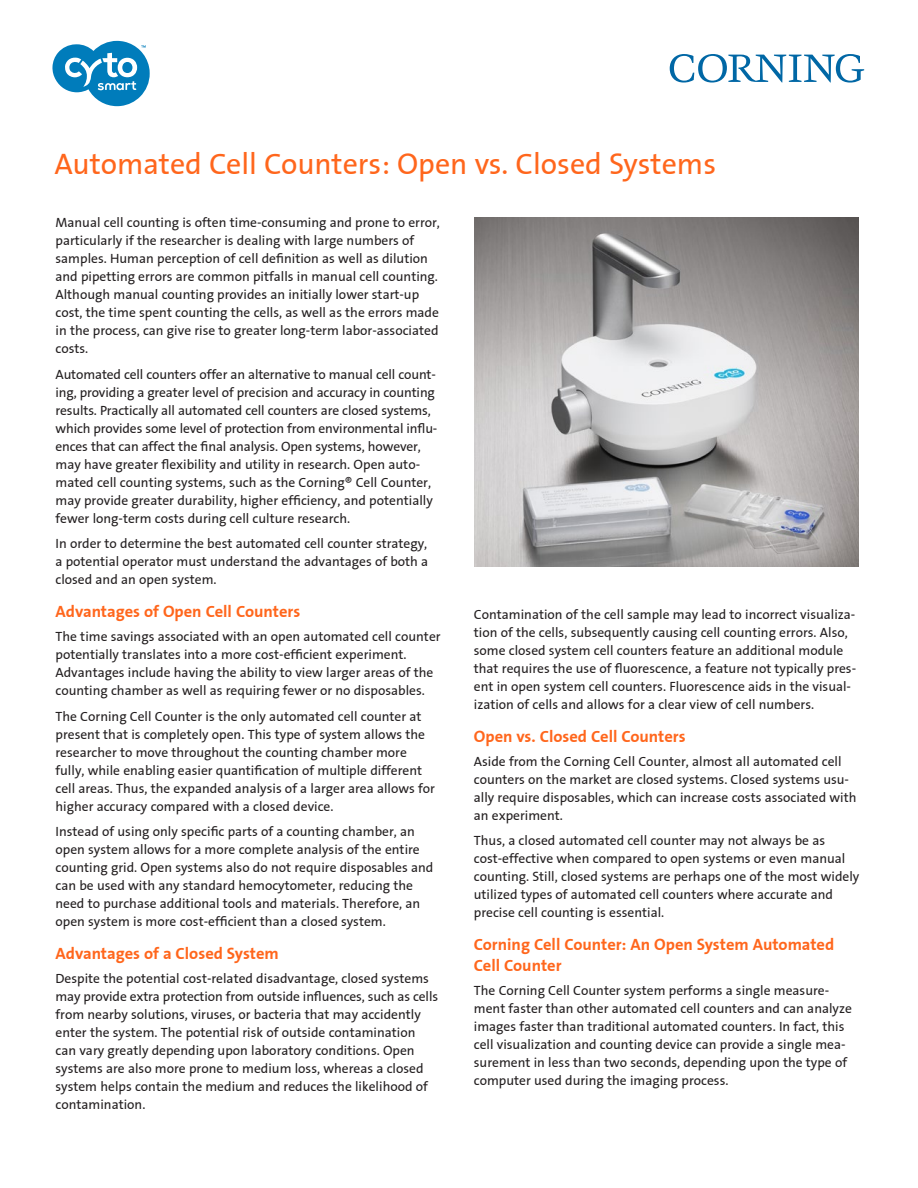
<style>
.page{position:relative;width:918px;height:1188px;background:#fff}
.page>*{position:absolute;margin:0;border:0;box-sizing:border-box;transform-origin:0 0}
.t1{font:30px "Corning Sans";color:#ff661c}
.A_Head{font:700 16.5px/21px "Corning Sans";color:#ff661c}
.Body{font:13.5px/18px "Corning Sans";color:#231f20}
</style>
<div class="page">
<svg style="left:670px;top:54px;width:194px;height:29px"></svg>
<img style="left:475px;top:218px;width:384px;height:349px">
<svg style="left:52px;top:41px;width:98px;height:65px"></svg>
<p class="t1" style="left:54px;top:147px;width:663px">Automated Cell Counters: Open vs. Closed Systems</p>
<p class="Body" style="left:56px;top:214px;width:386px">Manual cell counting is often time-consuming and prone to error, particularly if the researcher is dealing with large numbers of samples. Human perception of cell definition as well as dilution and pipetting errors are common pitfalls in manual cell counting.<br>Although manual counting provides an initially lower start-up cost, the time spent counting the cells, as well as the errors made in the process, can give rise to greater long-term labor-associated costs.</p>
<p class="Body" style="left:56px;top:365px;width:383px">Automated cell counters offer an alternative to manual cell count&shy;ing, providing a greater level of precision and accuracy in counting results. Practically all automated cell counters are closed systems, which provides some level of protection from environmental influ&shy;ences that can affect the final analysis. Open systems, however, may have greater flexibility and utility in research. Open auto&shy;mated cell counting systems, such as the Corning® Cell Counter, may provide greater durability, higher efficiency, and potentially fewer long-term costs during cell culture research.</p>
<p class="Body" style="left:56px;top:535px;width:374px;text-align:justify">In order to determine the best automated cell counter strategy, a potential operator must understand the advantages of both a closed and an open system.</p>
<p class="A_Head" style="left:56px;top:601px;width:246px">Advantages of Open Cell Counters</p>
<p class="Body" style="left:56px;top:628px;width:387px">The time savings associated with an open automated cell counter potentially translates into a more cost-efficient experiment.<br>Advantages include having the ability to view larger areas of the counting chamber as well as requiring fewer or no disposables.</p>
<p class="Body" style="left:56px;top:707px;width:381px">The Corning Cell Counter is the only automated cell counter at present that is completely open. This type of system allows the researcher to move throughout the counting chamber more fully, while enabling easier quantification of multiple different cell areas. Thus, the expanded analysis of a larger area allows for higher accuracy compared with a closed device.</p>
<p class="Body" style="left:56px;top:823px;width:379px">Instead of using only specific parts of a counting chamber, an open system allows for a more complete analysis of the entire counting grid. Open systems also do not require disposables and can be used with any standard hemocytometer, reducing the need to purchase additional tools and materials. Therefore, an open system is more cost-efficient than a closed system.</p>
<p class="A_Head" style="left:56px;top:943px;width:225px">Advantages of a Closed System</p>
<p class="Body" style="left:56px;top:970px;width:384px">Despite the potential cost-related disadvantage, closed systems may provide extra protection from outside influences, such as cells from nearby solutions, viruses, or bacteria that may accidently enter the system. The potential risk of outside contamination can vary greatly depending upon laboratory conditions. Open systems are also more prone to medium loss, whereas a closed system helps contain the medium and reduces the likelihood of contamination.</p>
<p class="Body" style="left:474px;top:605px;width:384px">Contamination of the cell sample may lead to incorrect visualiza&shy;tion of the cells, subsequently causing cell counting errors. Also, some closed system cell counters feature an additional module that requires the use of fluorescence, a feature not typically pres&shy;ent in open system cell counters. Fluorescence aids in the visual&shy;ization of cells and allows for a clear view of cell numbers.</p>
<p class="A_Head" style="left:474px;top:726px;width:213px">Open vs. Closed Cell Counters</p>
<p class="Body" style="left:474px;top:752px;width:384px">Aside from the Corning Cell Counter, almost all automated cell counters on the market are closed systems. Closed systems usu&shy;ally require disposables, which can increase costs associated with an experiment.</p>
<p class="Body" style="left:474px;top:832px;width:387px">Thus, a closed automated cell counter may not always be as cost-effective when compared to open systems or even manual counting. Still, closed systems are perhaps one of the most widely utilized types of automated cell counters where accurate and precise cell counting is essential.</p>
<p class="A_Head" style="left:474px;top:934px;width:362px">Corning Cell Counter: An Open System Automated<br>Cell Counter</p>
<p class="Body" style="left:474px;top:982px;width:380px">The Corning Cell Counter system performs a single measure&shy;ment faster than other automated cell counters and can analyze images faster than traditional automated counters. In fact, this cell visualization and counting device can provide a single mea&shy;surement in less than two seconds, depending upon the type of computer used during the imaging process.</p>
</div>
